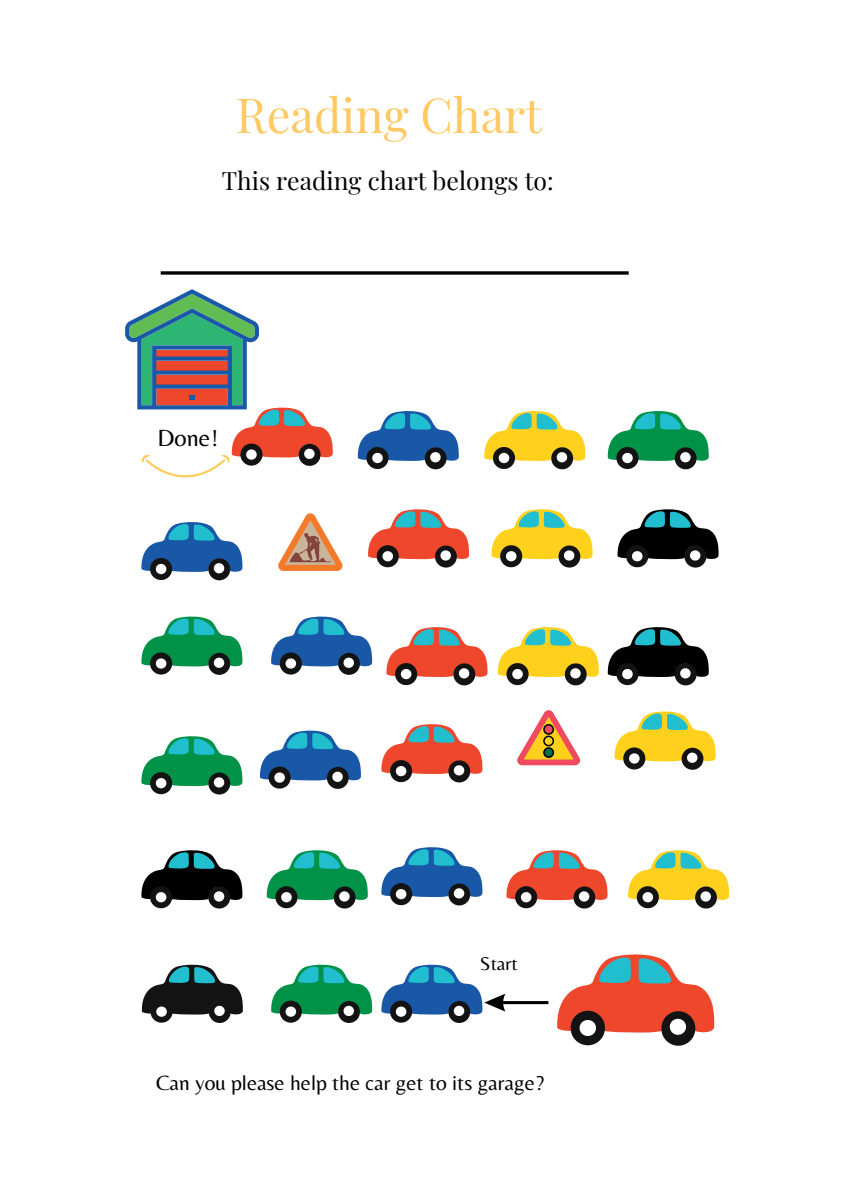
<style>
.page{position:relative;width:864px;height:1188px;background:#fff}
.page>*{position:absolute;margin:0;border:0;box-sizing:border-box;transform-origin:0 0}
.t1{font:47.25px "Playfair Display";color:#fec862}
.t2{font:24.75px "Playfair Display";color:#000}
.t3{font:24.45px "Belleza";color:#000}
.t4{font:21.45px "Belleza";color:#000}
.t5{font:19.2px "Belleza";color:#000}
</style>
<div class="page">
<svg style="left:161px;top:271px;width:468px;height:4px;background:#272727"></svg>
<svg style="left:557px;top:954px;width:158px;height:92px"></svg>
<svg style="left:517px;top:710px;width:63px;height:55px"></svg>
<svg style="left:543px;top:747px;width:11px;height:11px"></svg>
<svg style="left:543px;top:736px;width:11px;height:10px"></svg>
<svg style="left:543px;top:724px;width:11px;height:11px"></svg>
<div style="left:545px;top:749px;width:8px;height:7px;background:#00704a;border-radius:50%"></div>
<div style="left:545px;top:737px;width:8px;height:8px;background:#ffd11d;border-radius:50%"></div>
<div style="left:545px;top:726px;width:8px;height:7px;background:#ef4a5e;border-radius:50%"></div>
<svg style="left:278px;top:513px;width:64px;height:58px"></svg>
<svg style="left:267px;top:850px;width:101px;height:59px"></svg>
<svg style="left:142px;top:964px;width:101px;height:59px"></svg>
<svg style="left:628px;top:850px;width:101px;height:59px"></svg>
<svg style="left:506px;top:850px;width:102px;height:59px"></svg>
<svg style="left:381px;top:847px;width:102px;height:58px"></svg>
<svg style="left:381px;top:964px;width:167px;height:59px"></svg>
<svg style="left:271px;top:964px;width:101px;height:59px"></svg>
<svg style="left:141px;top:850px;width:102px;height:59px"></svg>
<svg style="left:498px;top:627px;width:101px;height:58px"></svg>
<svg style="left:381px;top:724px;width:102px;height:58px"></svg>
<svg style="left:260px;top:730px;width:101px;height:59px"></svg>
<svg style="left:141px;top:736px;width:102px;height:59px"></svg>
<svg style="left:608px;top:627px;width:101px;height:58px"></svg>
<svg style="left:615px;top:711px;width:101px;height:59px"></svg>
<svg style="left:386px;top:627px;width:102px;height:58px"></svg>
<svg style="left:271px;top:616px;width:101px;height:59px"></svg>
<svg style="left:141px;top:616px;width:102px;height:59px"></svg>
<svg style="left:618px;top:509px;width:101px;height:59px"></svg>
<svg style="left:491px;top:509px;width:102px;height:59px"></svg>
<svg style="left:368px;top:509px;width:101px;height:59px"></svg>
<svg style="left:141px;top:522px;width:102px;height:58px"></svg>
<svg style="left:608px;top:411px;width:101px;height:58px"></svg>
<svg style="left:484px;top:411px;width:102px;height:58px"></svg>
<svg style="left:358px;top:411px;width:101px;height:58px"></svg>
<svg style="left:125px;top:289px;width:208px;height:188px"></svg>
<h1 class="t1" style="left:236px;top:82px;width:307px">Reading Chart</h1>
<p class="t2" style="left:222px;top:164px;width:333px">This reading chart belongs to:</p>
<p class="t3" style="left:157px;top:423px;width:63px">Done!</p>
<p class="t5" style="left:480px;top:952px;width:39px">Start</p>
<p class="t4" style="left:156px;top:1070px;width:390px">Can you please help the car get to its garage?</p>
</div>
